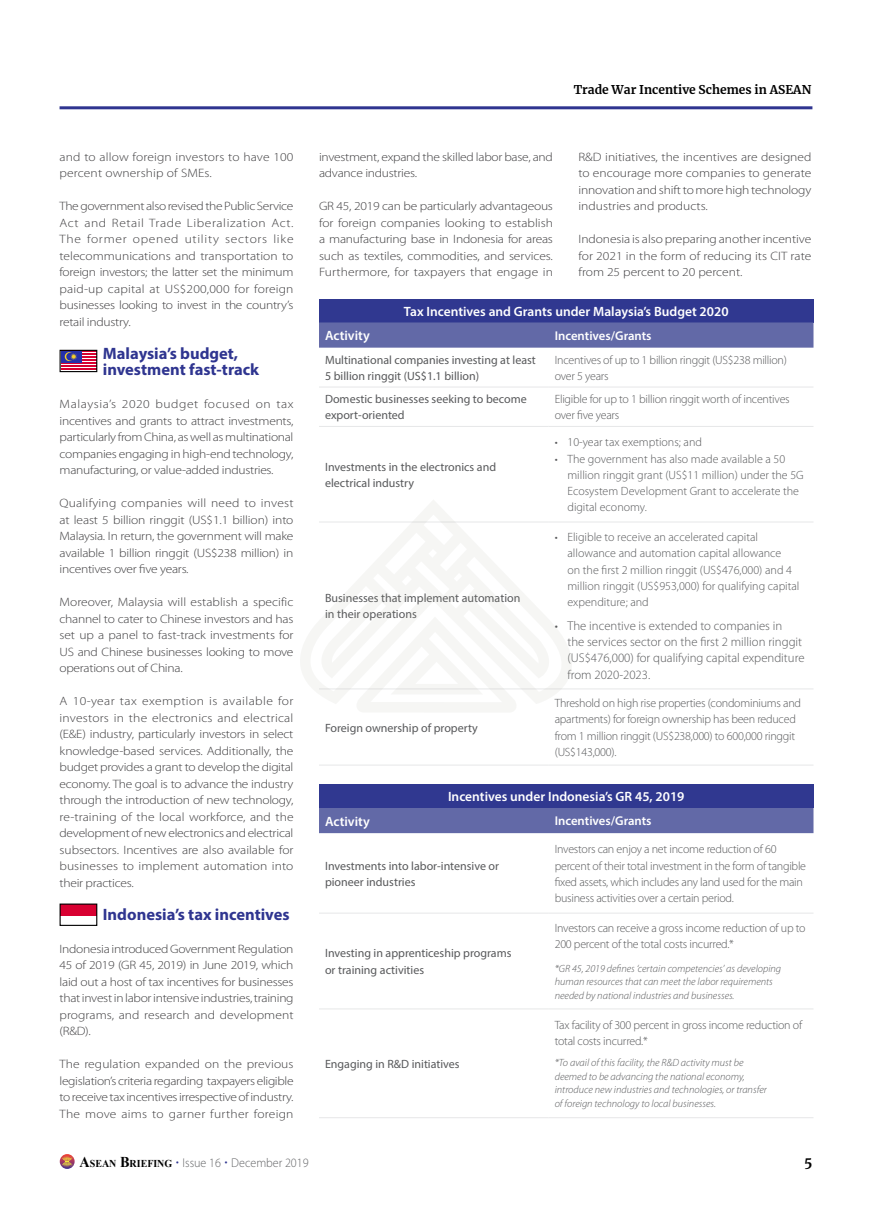
<style>
.page{position:relative;width:872px;height:1212px;background:#fff}
.page>*{position:absolute;margin:0;border:0;box-sizing:border-box;transform-origin:0 0}
.t1{font:700 16.5px/16.5px "Myriad Pro";color:#2f3590}
.t2{font:600 13.5px "Myriad Pro";color:#fff}
.t3{font:700 13.5px "Merriweather";color:#000}
.t4{font:300 12.75px/16.2px "Myriad Pro";color:#58595b}
.t5{font:300 12.75px "Myriad Pro";color:#636466;scale:.95 1}
.t6{font:600 12.75px "Myriad Pro";color:#fff}
.t7{font:300 12.15px/16.5px "Myriad Pro";letter-spacing:-.015em;color:#414042;text-align:justify;scale:1.11 1}
.t8{font:300 12.15px/16.5px "Myriad Pro";letter-spacing:.01em;color:#414042;scale:1.11 1}
.t9{font:300 12px/16.2px "Myriad Pro";letter-spacing:-.02em;color:#58595b}
.t10{font:12px/16.2px "Myriad Pro";color:#58595b}
.t11{font:300 12px/16.2px "Myriad Pro";color:#58595b}
.t12{font:700 12px "Merriweather";color:#000}
.t13{font:italic 300 10.5px/13.5px "Myriad Pro";color:#58595b}
.s1{font-family:"Times New Roman";font-weight:700;font-size:15px;color:#000}
.s2{font-family:"Times New Roman";font-weight:700;font-size:10.5px;color:#000}
.s3{font-family:"Berling LT Std";font-weight:700;font-size:15px;color:#2f3590}
.s4{font-style:inherit}
</style>
<div class="page">
<hr style="left:60px;top:106px;width:752px;height:3px;background:#2f3590">
<svg style="left:60px;top:1154px;width:15px;height:15px"></svg>
<svg style="left:61px;top:1155px;width:12px;height:12px"></svg>
<div style="left:319px;top:299px;width:494px;height:23px;background:#303890"></div>
<svg style="left:319px;top:322px;width:494px;height:26px;background:#636aa7"></svg>
<hr style="left:319px;top:387px;width:230px;height:1px;background:#e6e7e8">
<hr style="left:549px;top:387px;width:264px;height:1px;background:#e6e7e8">
<hr style="left:319px;top:426px;width:230px;height:1px;background:#e6e7e8">
<hr style="left:549px;top:426px;width:264px;height:1px;background:#e6e7e8">
<hr style="left:549px;top:522px;width:264px;height:1px;background:#e6e7e8">
<hr style="left:549px;top:688px;width:264px;height:1px;background:#e6e7e8">
<hr style="left:319px;top:765px;width:230px;height:1px;background:#e6e7e8">
<hr style="left:549px;top:765px;width:264px;height:1px;background:#e6e7e8">
<div style="left:319px;top:784px;width:494px;height:24px;background:#303890"></div>
<div style="left:319px;top:808px;width:494px;height:25px;background:#6269a7"></div>
<hr style="left:319px;top:913px;width:230px;height:1px;background:#e6e7e8">
<hr style="left:549px;top:913px;width:264px;height:1px;background:#e6e7e8">
<hr style="left:319px;top:1008px;width:230px;height:1px;background:#e6e7e8">
<hr style="left:549px;top:1008px;width:264px;height:1px;background:#e6e7e8">
<hr style="left:319px;top:1117px;width:230px;height:1px;background:#e6e7e8">
<hr style="left:549px;top:1117px;width:264px;height:1px;background:#e6e7e8">
<hr style="left:61px;top:354px;width:35px;height:1px;background:#d80031">
<hr style="left:61px;top:357px;width:35px;height:1px;background:#d80031">
<hr style="left:61px;top:360px;width:35px;height:1px;background:#d80031">
<hr style="left:61px;top:363px;width:35px;height:1px;background:#d80031">
<hr style="left:61px;top:366px;width:35px;height:1px;background:#d80031">
<hr style="left:61px;top:369px;width:35px;height:1px;background:#d80031">
<div style="left:61px;top:351px;width:21px;height:12px;background:#2530a9"></div>
<svg style="left:65px;top:352px;width:12px;height:9px"></svg>
<div style="left:60px;top:350px;width:37px;height:22px;border:1px solid #000"></div>
<div style="left:60px;top:904px;width:37px;height:12px;background:#d80031"></div>
<div style="left:60px;top:903px;width:37px;height:23px;border:1px solid #000"></div>
<svg style="left:357px;top:704px;width:159px;height:8px"></svg>
<svg style="left:300px;top:500px;width:272px;height:204px"></svg>
<p class="t8" style="left:60px;top:148px;width:212px">and to allow foreign investors to have 100 percent ownership of SMEs.</p>
<p class="t7" style="left:60px;top:198px;width:212px">The government also revised the Public Service Act and Retail Trade Liberalization Act.<br>The former opened utility sectors like telecommunications and transportation to foreign investors; the latter set the minimum paid-up capital at US$200,000 for foreign businesses looking to invest in the country’s retail industry.</p>
<h1 class="t1" style="left:103px;top:344px;width:158px">Malaysia’s budget, investment fast-track</h1>
<p class="t7" style="left:60px;top:396px;width:212px">Malaysia’s 2020 budget focused on tax incentives and grants to attract investments, particularly from China, as well as multinational companies engaging in high-end technology, manufacturing, or value-added industries.</p>
<p class="t7" style="left:60px;top:495px;width:212px">Qualifying companies will need to invest at least 5 billion ringgit (US$1.1 billion) into Malaysia. In return, the government will make available 1 billion ringgit (US$238 million) in incentives over five years.</p>
<p class="t7" style="left:60px;top:594px;width:212px">Moreover, Malaysia will establish a specific channel to cater to Chinese investors and has set up a panel to fast-track investments for US and Chinese businesses looking to move operations out of China.</p>
<p class="t7" style="left:60px;top:693px;width:212px">A 10-year tax exemption is available for investors in the electronics and electrical (E&amp;E) industry, particularly investors in select knowledge-based services. Additionally, the budget provides a grant to develop the digital economy. The goal is to advance the industry through the introduction of new technology, re-training of the local workforce, and the development of new electronics and electrical subsectors. Incentives are also available for businesses to implement automation into their practices.</p>
<h1 class="t1" style="left:103px;top:905px;width:188px">Indonesia’s tax incentives</h1>
<p class="t7" style="left:60px;top:940px;width:212px">Indonesia introduced Government Regulation 45 of 2019 (GR 45, 2019) in June 2019, which laid out a host of tax incentives for businesses that invest in labor intensive industries, training programs, and research and development (R&amp;D).</p>
<p class="t7" style="left:60px;top:1056px;width:212px">The regulation expanded on the previous legislation’s criteria regarding taxpayers eligible to receive tax incentives irrespective of industry.<br>The move aims to garner further foreign</p>
<p class="t12" style="left:573px;top:81px;width:239px">Trade War Incentive Schemes in ASEAN</p>
<p class="t7" style="left:319px;top:148px;width:212px">investment, expand the skilled labor base, and advance industries.</p>
<p class="t7" style="left:319px;top:198px;width:212px">GR 45, 2019 can be particularly advantageous for foreign companies looking to establish a manufacturing base in Indonesia for areas such as textiles, commodities, and services.<br>Furthermore, for taxpayers that engage in</p>
<p class="t7" style="left:578px;top:148px;width:211px">R&amp;D initiatives, the incentives are designed to encourage more companies to generate innovation and shift to more high technology industries and products.</p>
<p class="t7" style="left:578px;top:231px;width:211px">Indonesia is also preparing another incentive for 2021 in the form of reducing its CIT rate from 25 percent to 20 percent.</p>
<p class="t2" style="left:404px;top:303px;width:326px">Tax Incentives and Grants under Malaysia’s Budget 2020</p>
<p class="t2" style="left:325px;top:327px;width:46px">Activity</p>
<p class="t6" style="left:555px;top:327px;width:98px">Incentives/Grants</p>
<p class="t10" style="left:325px;top:351px;width:212px">Multinational companies investing at least<br>5 billion ringgit (US$1.1 billion)</p>
<p class="t9" style="left:555px;top:351px;width:234px">Incentives of up to 1 billion ringgit (US$238 million) over 5 years</p>
<p class="t10" style="left:325px;top:391px;width:203px">Domestic businesses seeking to become export-oriented</p>
<p class="t9" style="left:555px;top:391px;width:236px">Eligible for up to 1 billion ringgit worth of incentives over five years</p>
<p class="t10" style="left:325px;top:458px;width:173px">Investments in the electronics and electrical industry</p>
<p class="t10" style="left:325px;top:589px;width:197px">Businesses that implement automation in their operations</p>
<p class="t10" style="left:325px;top:719px;width:154px">Foreign ownership of property</p>
<p class="t11" style="left:555px;top:434px;width:149px">• 10-year tax exemptions; and</p>
<p class="t11" style="left:567px;top:450px;width:238px;text-indent:-13px">• The government has also made available a 50 million ringgit grant (US$11 million) under the 5G Ecosystem Development Grant to accelerate the digital economy.</p>
<p class="t11" style="left:567px;top:529px;width:233px;text-indent:-13px">• Eligible to receive an accelerated capital allowance and automation capital allowance<br>on the first 2 million ringgit (US$476,000) and 4 million ringgit (US$953,000) for qualifying capital expenditure; and</p>
<p class="t4" style="left:567px;top:618px;width:238px;text-indent:-13px">• The incentive is extended to companies in<br>the services sector on the first 2 million ringgit (US$476,000) for qualifying capital expenditure from 2020-2023.</p>
<p class="t9" style="left:555px;top:695px;width:248px">Threshold on high rise properties (condominiums and apartments) for foreign ownership has been reduced from 1 million ringgit (US$238,000) to 600,000 ringgit (US$143,000).</p>
<p class="t2" style="left:448px;top:788px;width:238px">Incentives under Indonesia’s GR 45, 2019</p>
<p class="t2" style="left:325px;top:812px;width:46px">Activity</p>
<p class="t6" style="left:555px;top:813px;width:98px">Incentives/Grants</p>
<p class="t10" style="left:325px;top:857px;width:176px">Investments into labor-intensive or pioneer industries</p>
<p class="t9" style="left:555px;top:841px;width:253px">Investors can enjoy a net income reduction of 60 percent of their total investment in the form of tangible fixed assets, which includes any land used for the main business activities over a certain period.</p>
<p class="t10" style="left:325px;top:945px;width:188px">Investing in apprenticeship programs or training activities</p>
<p class="t10" style="left:325px;top:1055px;width:136px">Engaging in R&amp;D initiatives</p>
<p class="t9" style="left:555px;top:920px;width:252px">Investors can receive a gross income reduction of up to<br>200 percent of the total costs incurred.*</p>
<p class="t13" style="left:555px;top:962px;width:228px">*GR 45, 2019 defines ‘certain competencies’ as developing human resources that can meet the labor requirements needed by national industries and businesses.</p>
<p class="t9" style="left:555px;top:1017px;width:249px">Tax facility of 300 percent in gross income reduction of total costs incurred.*</p>
<p class="t13" style="left:555px;top:1056px;width:214px">*To avail of this facility, the R&amp;D activity must be deemed to be advancing the national economy, introduce new industries and technologies, or transfer of foreign technology to local businesses.</p>
<p class="t5" style="left:80px;top:1155px;width:243px"><span class="s1">A</span><span class="s2">SEAN</span> <span class="s1">B</span><span class="s2">RIEFING</span> <span class="s3">·</span> Issue 16 <span class="s3">·</span> December <span class="s4">2019</span></p>
<p class="t3" style="left:804px;top:1153px;width:10px">5</p>
</div>
